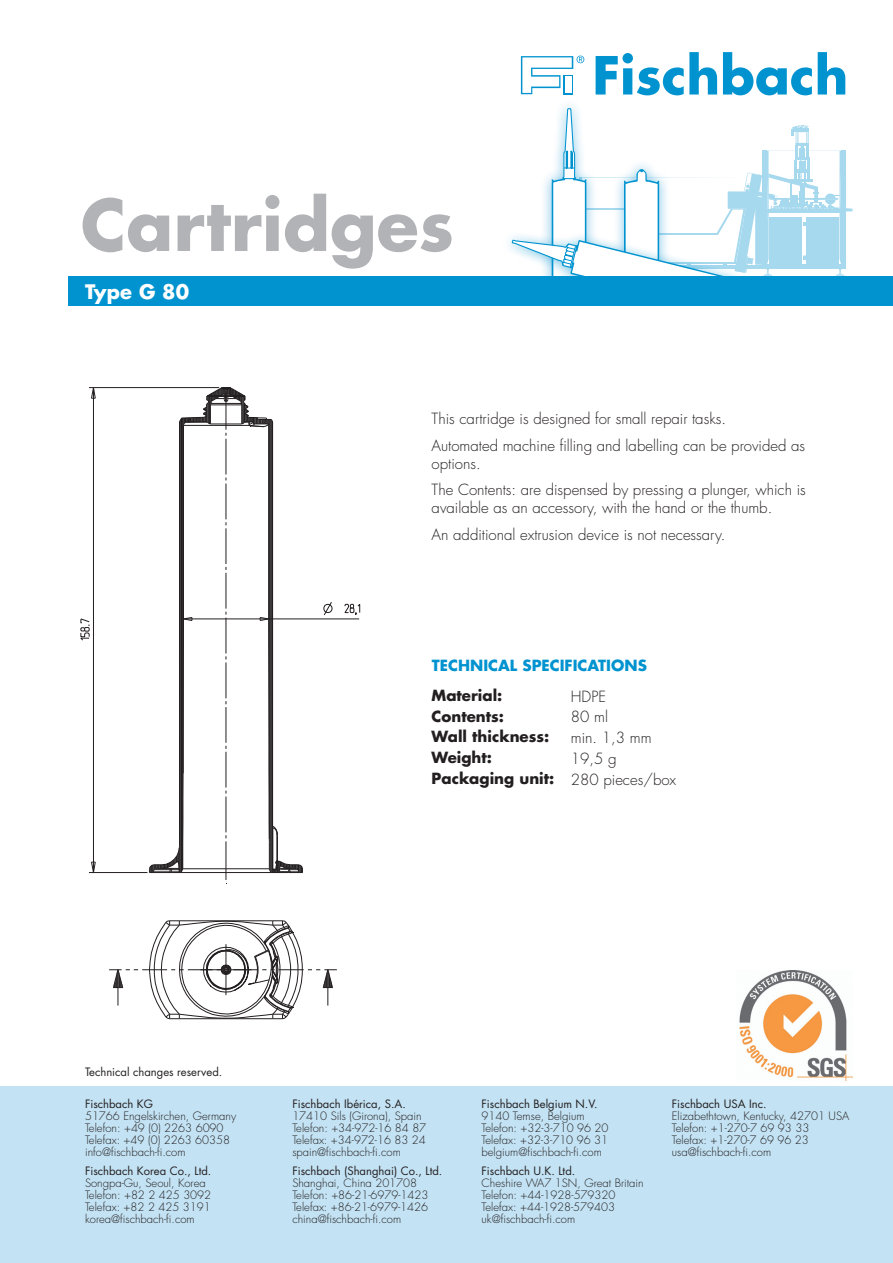
<style>
.page{position:relative;width:893px;height:1263px;background:#fff}
.page>*{position:absolute;margin:0;border:0;box-sizing:border-box;transform-origin:0 0}
.t1{font:700 69px "Futura";color:#b2b3b7}
.t2{font:700 19.5px "Futura";letter-spacing:.005em;color:#fff}
.t3{font:300 15px/20.7px "Futura";color:#231f20}
.t4{font:700 15px/20.7px "Futura";color:#231f20}
.t5{font:700 15px "Futura";color:#0093d0}
.t6{font:300 11.25px/12px "Futura";color:#231f20}
.t7{font:11.25px "Futura";color:#231f20}
</style>
<div class="page">
<svg style="left:509px;top:108px;width:344px;height:168px"></svg>
<svg style="left:596px;top:52px;width:121px;height:43px"></svg>
<svg style="left:723px;top:52px;width:89px;height:43px"></svg>
<svg style="left:818px;top:52px;width:27px;height:43px"></svg>
<svg style="left:521px;top:56px;width:63px;height:38px"></svg>
<div style="left:0;top:1086px;width:893px;height:177px;background:#c3e2f3"></div>
<img style="left:739px;top:971px;width:114px;height:110px">
<div style="left:68px;top:276px;width:825px;height:30px;background:#0093d0"></div>
<hr style="left:226px;top:841px;width:1px;height:36px;background:#231f20">
<hr style="left:226px;top:796px;width:1px;height:36px;background:#231f20">
<hr style="left:226px;top:752px;width:1px;height:35px;background:#231f20">
<hr style="left:226px;top:707px;width:1px;height:36px;background:#231f20">
<hr style="left:226px;top:662px;width:1px;height:36px;background:#231f20">
<hr style="left:226px;top:618px;width:1px;height:35px;background:#231f20">
<hr style="left:226px;top:573px;width:1px;height:36px;background:#231f20">
<hr style="left:226px;top:528px;width:1px;height:36px;background:#231f20">
<hr style="left:226px;top:483px;width:1px;height:36px;background:#231f20">
<hr style="left:226px;top:439px;width:1px;height:35px;background:#231f20">
<hr style="left:183px;top:619px;width:176px;height:1px;background:#231f20">
<svg style="left:344px;top:603px;width:16px;height:12px"></svg>
<svg style="left:323px;top:602px;width:10px;height:14px"></svg>
<svg style="left:184px;top:617px;width:9px;height:4px"></svg>
<svg style="left:259px;top:617px;width:9px;height:4px"></svg>
<hr style="left:89px;top:872px;width:58px;height:1px;background:#231f20">
<hr style="left:89px;top:387px;width:130px;height:1px;background:#231f20">
<hr style="left:93px;top:388px;width:1px;height:484px;background:#231f20">
<svg style="left:80px;top:618px;width:10px;height:23px"></svg>
<svg style="left:91px;top:861px;width:5px;height:11px"></svg>
<svg style="left:91px;top:387px;width:5px;height:12px"></svg>
<hr style="left:268px;top:425px;width:1px;height:208px;background:#231f20">
<hr style="left:268px;top:633px;width:1px;height:112px;background:#231f20">
<hr style="left:183px;top:768px;width:1px;height:30px;background:#231f20">
<hr style="left:179px;top:422px;width:1px;height:425px;background:#231f20">
<hr style="left:272px;top:421px;width:1px;height:451px;background:#231f20">
<hr style="left:271px;top:420px;width:1px;height:452px;background:#231f20">
<hr style="left:270px;top:419px;width:1px;height:451px;background:#231f20">
<hr style="left:269px;top:419px;width:1px;height:420px;background:#231f20">
<hr style="left:183px;top:418px;width:1px;height:355px;background:#231f20">
<hr style="left:182px;top:418px;width:1px;height:451px;background:#231f20">
<hr style="left:181px;top:418px;width:1px;height:453px;background:#231f20">
<hr style="left:180px;top:421px;width:1px;height:451px;background:#231f20">
<hr style="left:181px;top:872px;width:45px;height:1px;background:#231f20">
<hr style="left:226px;top:872px;width:45px;height:1px;background:#231f20">
<hr style="left:183px;top:868px;width:43px;height:1px;background:#231f20">
<hr style="left:226px;top:868px;width:43px;height:1px;background:#231f20">
<svg style="left:269px;top:798px;width:34px;height:75px"></svg>
<svg style="left:149px;top:798px;width:35px;height:75px"></svg>
<svg style="left:179px;top:387px;width:94px;height:49px"></svg>
<svg style="left:109px;top:920px;width:228px;height:99px"></svg>
<h1 class="t1" style="left:81px;top:177px;width:375px">Cartridges</h1>
<h2 class="t2" style="left:85px;top:278px;width:106px">Type G 80</h2>
<h3 class="t3" style="left:432px;top:405px;width:375px;line-height:26.5px">This cartridge is designed for small repair tasks.<br>Automated machine filling and labelling can be provided as</h3>
<h3 class="t3" style="left:432px;top:450px;width:376px;line-height:26.5px">options.<br>The Contents: are dispensed by pressing a plunger, which is</h3>
<h3 class="t3" style="left:432px;top:494px;width:342px;line-height:26.5px">available as an accessory, with the hand or the thumb.<br>An additional extrusion device is not necessary.</h3>
<h3 class="t5" style="left:432px;top:655px;width:216px">TECHNICAL SPECIFICATIONS</h3>
<h3 class="t3" style="left:571px;top:686px;width:107px">HDPE<br>80 ml<br>min. 1,3 mm<br>19,5 g<br>280 pieces/box</h3>
<h3 class="t4" style="left:432px;top:684px;width:124px">Material:<br>Contents:<br>Wall thickness:<br>Weight:<br>Packaging unit:</h3>
<p class="t7" style="left:85px;top:1064px;width:139px">Technical changes reserved.</p>
<p class="t7" style="left:85px;top:1096px;width:69px">Fischbach KG</p>
<p class="t6" style="left:85px;top:1110px;width:153px">51766 Engelskirchen, Germany<br>Telefon: +49 (0) 2263 6090<br>Telefax: +49 (0) 2263 60358 info@fischbach-fi.com</p>
<p class="t7" style="left:85px;top:1163px;width:128px">Fischbach Korea Co., Ltd.</p>
<p class="t6" style="left:85px;top:1177px;width:128px">Songpa-Gu, Seoul, Korea<br>Telefon: +82 2 425 3092<br>Telefax: +82 2 425 3191 korea@fischbach-fi.com</p>
<p class="t7" style="left:292px;top:1096px;width:115px">Fischbach Ibérica, S.A.</p>
<p class="t6" style="left:292px;top:1110px;width:135px">17410 Sils (Girona), Spain<br>Telefon: +34-972-16 84 87<br>Telefax: +34-972-16 83 24 spain@fischbach-fi.com</p>
<p class="t7" style="left:292px;top:1163px;width:151px">Fischbach (Shanghai) Co., Ltd.</p>
<p class="t6" style="left:292px;top:1177px;width:138px">Shanghai, China 201708<br>Telefon: +86-21-6979-1423<br>Telefax: +86-21-6979-1426 china@fischbach-fi.com</p>
<p class="t7" style="left:482px;top:1096px;width:118px">Fischbach Belgium N.V.</p>
<p class="t6" style="left:482px;top:1110px;width:128px">9140 Temse, Belgium<br>Telefon: +32-3-710 96 20<br>Telefax: +32-3-710 96 31 belgium@fischbach-fi.com</p>
<p class="t7" style="left:482px;top:1163px;width:95px">Fischbach U.K. Ltd.</p>
<p class="t6" style="left:482px;top:1177px;width:163px">Cheshire WA7 1SN, Great Britain<br>Telefon: +44-1928-579320<br>Telefax: +44-1928-579403 uk@fischbach-fi.com</p>
<p class="t7" style="left:672px;top:1096px;width:96px">Fischbach USA Inc.</p>
<p class="t6" style="left:672px;top:1110px;width:179px">Elizabethtown, Kentucky, 42701 USA<br>Telefon: +1-270-7 69 93 33<br>Telefax: +1-270-7 69 96 23 usa@fischbach-fi.com</p>
</div>
